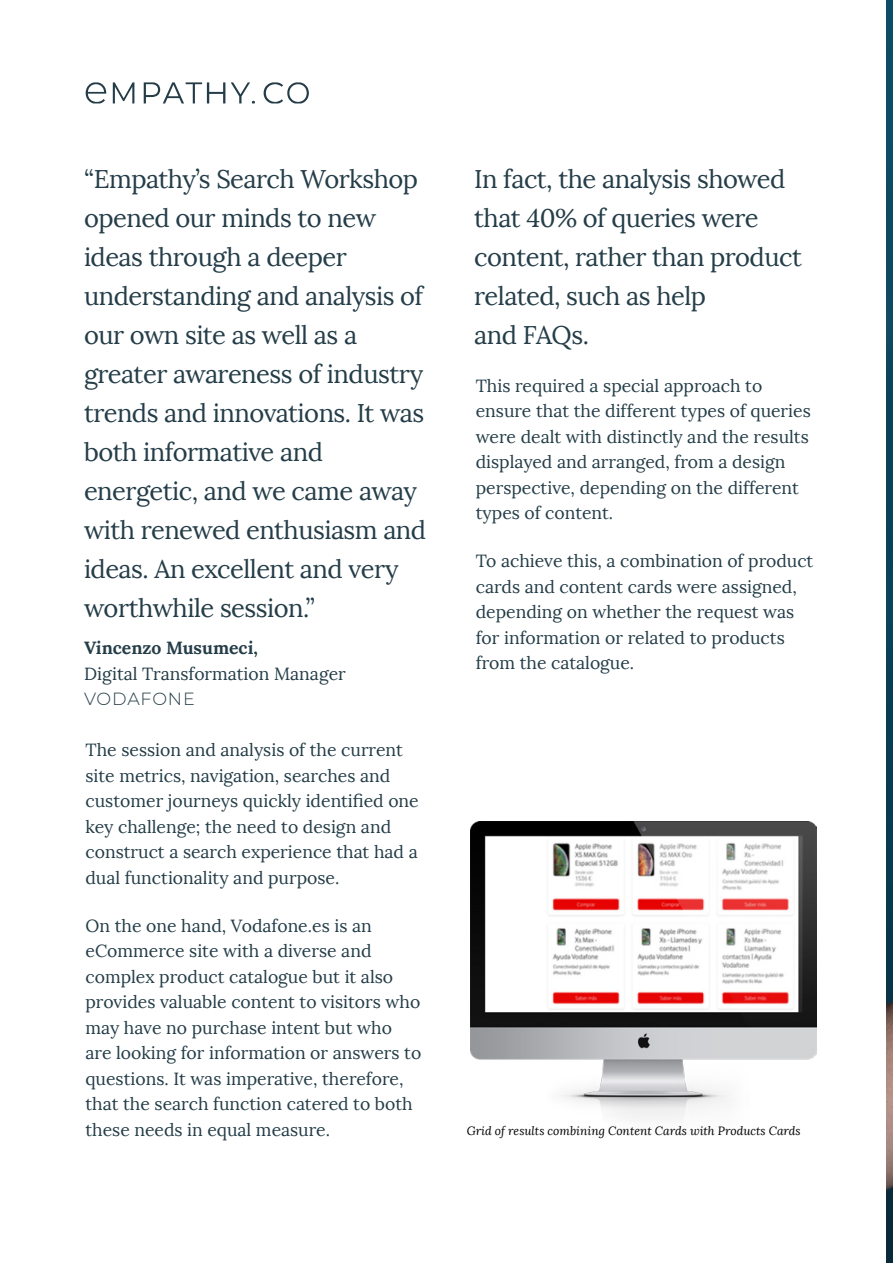
<style>
.page{position:relative;width:893px;height:1263px;background:#fff}
.page>*{position:absolute;margin:0;border:0;box-sizing:border-box;transform-origin:0 0}
.t1{font:25.5px/39px "Lora";letter-spacing:-.02em;color:#243d48}
.t2{font:17.55px/25.5px "Lora";color:#243d48}
.t3{font:700 17.55px "Lora";color:#243d48}
.t4{font:300 17.55px "Montserrat";letter-spacing:.05em;color:#243d48}
.t5{font:italic 12px "Lora";color:#000}
</style>
<div class="page">
<svg style="left:113px;top:82px;width:21px;height:21px"></svg>
<svg style="left:144px;top:82px;width:81px;height:21px"></svg>
<svg style="left:86px;top:82px;width:20px;height:21px"></svg>
<svg style="left:231px;top:82px;width:24px;height:21px"></svg>
<svg style="left:263px;top:82px;width:46px;height:21px"></svg>
<img style="left:470px;top:822px;width:346px;height:298px">
<img style="left:887px;top:0;width:6px;height:1263px">
<p class="t1" style="left:84px;top:159px;width:344px">“Empathy’s Search Workshop opened our minds to new ideas through a deeper understanding and analysis of our own site as well as a greater awareness of industry trends and innovations. It was both informative and energetic, and we came away with renewed enthusiasm and ideas. An excellent and very worthwhile session.”</p>
<p class="t3" style="left:84px;top:636px;width:175px">Vincenzo Musumeci,</p>
<p class="t2" style="left:84px;top:661px;width:263px">Digital Transformation Manager</p>
<p class="t4" style="left:84px;top:687px;width:112px">VODAFONE</p>
<p class="t2" style="left:85px;top:737px;width:335px">The session and analysis of the current site metrics, navigation, searches and customer journeys quickly identified one key challenge; the need to design and construct a search experience that had a dual functionality and purpose.</p>
<p class="t2" style="left:85px;top:913px;width:337px">On the one hand, Vodafone.es is an eCommerce site with a diverse and complex product catalogue but it also provides valuable content to visitors who may have no purchase intent but who are looking for information or answers to questions. It was imperative, therefore, that the search function catered to both these needs in equal measure.</p>
<h1 class="t1" style="left:474px;top:159px;width:329px">In fact, the analysis showed that 40% of queries were content, rather than product related, such as help<br>and FAQs.</h1>
<p class="t2" style="left:476px;top:373px;width:337px">This required a special approach to ensure that the different types of queries were dealt with distinctly and the results displayed and arranged, from a design perspective, depending on the different types of content.</p>
<p class="t2" style="left:476px;top:548px;width:339px">To achieve this, a combination of product cards and content cards were assigned, depending on whether the request was for information or related to products from the catalogue.</p>
<p class="t5" style="left:467px;top:1124px;width:335px">Grid of results combining Content Cards with Products Cards</p>
</div>
